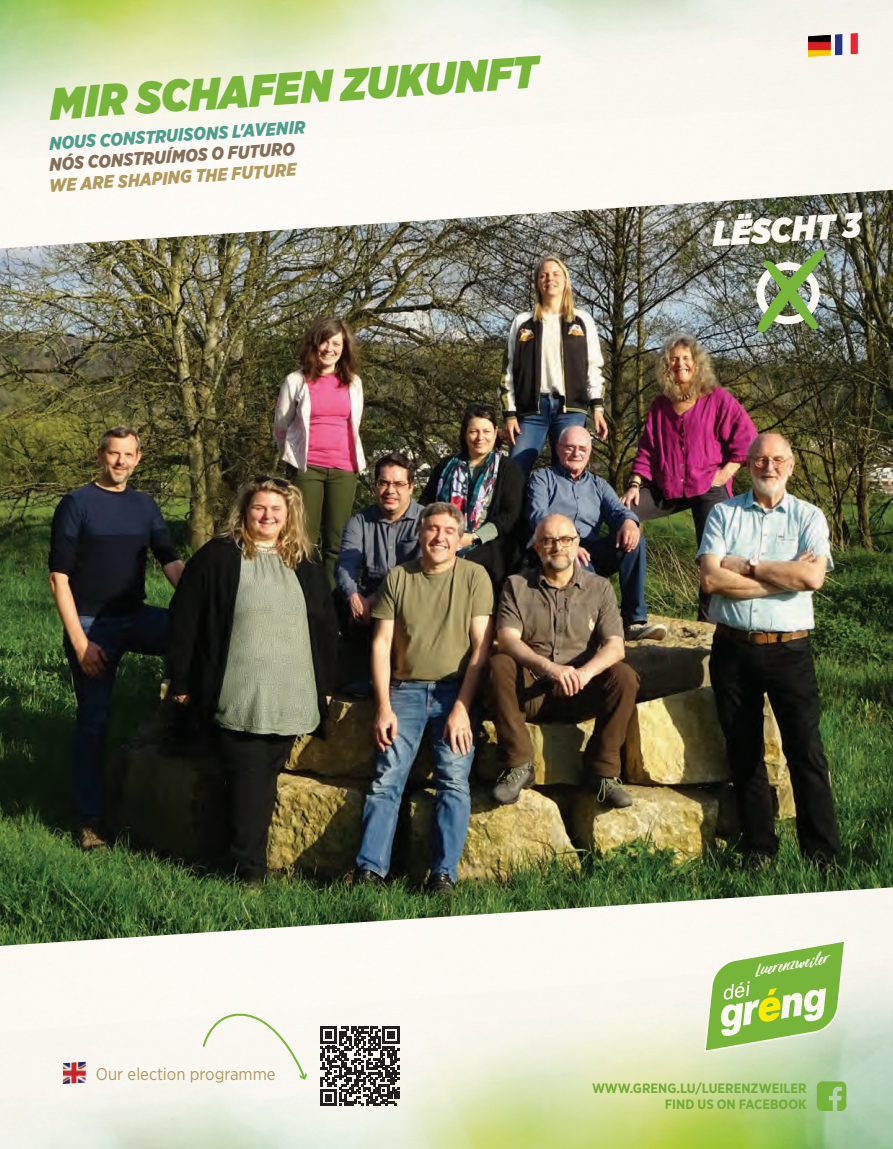
<style>
.page{position:relative;width:893px;height:1149px;background:#fff}
.page>*{position:absolute;margin:0;border:0;box-sizing:border-box;transform-origin:0 0}
.t1{font:italic 900 45px "Gotham Narrow";color:#79ba3e}
.t2{font:italic 900 34.8px "Gotham Narrow";color:#fff}
.t3{font:italic 18.6px "Viva Beautiful Pro B";color:#fff}
.t4{font:italic 900 18px "Gotham Narrow";color:#4ea192}
.t5{font:italic 900 18px "Gotham Narrow";color:#86705c}
.t6{font:italic 900 18px "Gotham Narrow";color:#b39d62}
.t7{font:16.95px "Gotham Narrow";color:#b39d62}
.t8{font:700 13.5px/16.2px "Gotham Narrow";color:#73b13b;text-align:right}
.s1{font-family:"Viva Beautiful Pro"}
</style>
<div class="page">
<img style="left:0;top:0;width:893px;height:1148px">
<h1 class="t1" style="left:48px;top:74px;width:490px;rotate:-4deg">MIR SCHAFEN ZUKUNFT</h1>
<h3 class="t4" style="left:49px;top:132px;width:258px;rotate:-4deg">NOUS CONSTRUISONS L'AVENIR</h3>
<h3 class="t5" style="left:49px;top:153px;width:248px;rotate:-4deg">NÓS CONSTRUÍMOS O FUTURO</h3>
<h3 class="t6" style="left:48px;top:174px;width:249px;rotate:-4deg">WE ARE SHAPING THE FUTURE</h3>
<h2 class="t2" style="left:711px;top:211px;width:149px;rotate:-4deg">LËSCHT 3</h2>
<p class="t7" style="left:96px;top:1063px;width:181px">Our election programme</p>
<h3 class="t3" style="left:753px;top:957px;width:75px;rotate:-10deg">Luerenzwei<span class="s1">l</span>er</h3>
<p class="t8" style="left:592px;top:1079px;width:216px">WWW.GRENG.LU/LUERENZWEILER<br>FIND US ON FACEBOOK</p>
</div>
